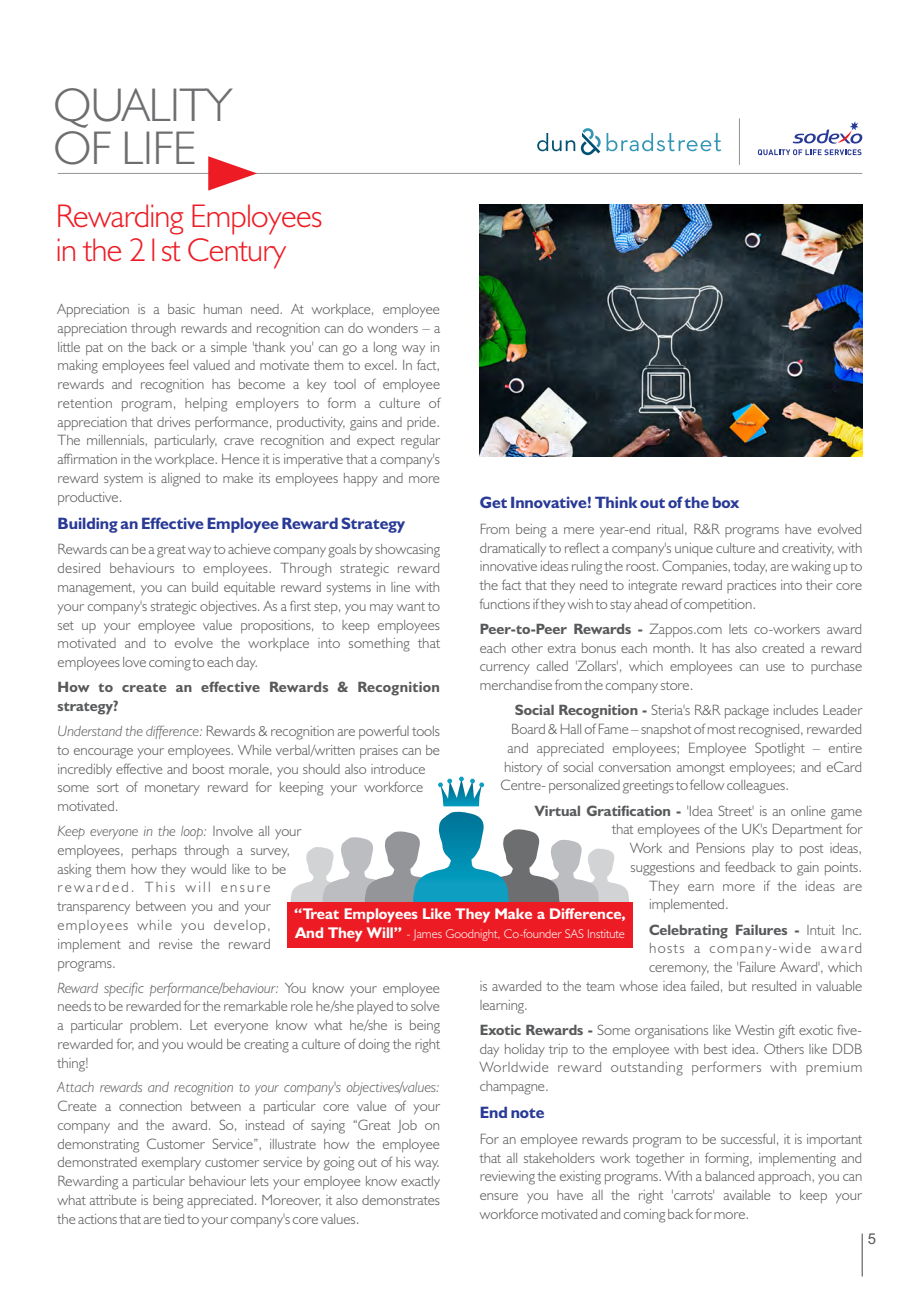
<style>
.page{position:relative;width:920px;height:1290px;background:#fff}
.page>*{position:absolute;margin:0;border:0;box-sizing:border-box;transform-origin:0 0}
.t1{font:300 47.4px/42.5px "Humanist 521 BT";letter-spacing:-.02em;color:#6d6e70}
.t2{font:300 32.85px/34.2px "Humanist 521 BT";letter-spacing:-.02em;color:#ed1c24}
.t3{font:700 16.5px "Humanist 521 BT";color:#283996}
.t4{font:700 15.6px "Humanist 521 BT";color:#fff}
.t5{font:300 15px/18.8px "Humanist 521 BT";color:#58595b;text-align:justify}
.t6{font:italic 300 15px "Humanist 521 BT";color:#58595b}
.t7{font:700 15px/18.9px "Humanist 521 BT";letter-spacing:.02em;color:#58595b}
.t8{font:700 15px "Humanist 521 BT";color:#58595b}
.t9{font:300 15px "Humanist 521 BT";letter-spacing:.02em;color:#58595b}
.t10{font:300 15px "Humanist 521 BT";letter-spacing:.1em;color:#58595b}
.t11{font:14.85px "Arial";color:#58595b}
.t12{font:300 12.75px "Humanist 521 BT";color:#fff}
.s1{font-style:italic}
.s2{font-weight:700}
.s3{font-weight:300}
.s4{font-weight:700;font-size:15.6px}
</style>
<div class="page">
<svg style="left:290px;top:776px;width:339px;height:126px"></svg>
<div style="left:287px;top:902px;width:346px;height:45px;background:#ed1c24"></div>
<hr style="left:58px;top:173px;width:804px;height:1px;background:#939598">
<hr style="left:862px;top:1233px;width:1px;height:43px;background:#58595b">
<svg style="left:208px;top:156px;width:49px;height:35px"></svg>
<svg style="left:537px;top:128px;width:184px;height:27px"></svg>
<svg style="left:758px;top:121px;width:105px;height:34px"></svg>
<hr style="left:739px;top:118px;width:1px;height:47px;background:#939598">
<img style="left:480px;top:205px;width:382px;height:251px">
<h1 class="t1" style="left:54px;top:88px;width:180px">QUALITY<br>OF LIFE</h1>
<h2 class="t2" style="left:56px;top:201px;width:268px">Rewarding Employees in the 21st Century</h2>
<p class="t5" style="left:58px;top:301px;width:384px">Appreciation is a basic human need. At workplace, employee appreciation through rewards and recognition can do wonders – a little pat on the back or a simple 'thank you' can go a long way in making employees feel valued and motivate them to excel. In fact, rewards and recognition has become a key tool of employee retention program, helping employers to form a culture of appreciation that drives performance, productivity, gains and pride.<br>The millennials, particularly, crave recognition and expect regular affirmation in the workplace. Hence it is imperative that a company's reward system is aligned to make its employees happy and more productive.</p>
<p class="t3" style="left:58px;top:516px;width:349px">Building an Effective Employee Reward Strategy</p>
<p class="t5" style="left:58px;top:541px;width:384px">Rewards can be a great way to achieve company goals by showcasing desired behaviours to employees. Through strategic reward management, you can build equitable reward systems in line with your company's strategic objectives. As a first step, you may want to set up your employee value propositions, to keep employees motivated and to evolve the workplace into something that employees love coming to each day.</p>
<p class="t7" style="left:58px;top:679px;width:384px">How to create an effective Rewards &amp; Recognition strategy?</p>
<p class="t5" style="left:58px;top:723px;width:384px;text-align:left"><span class="s1">Understand the difference:</span> Rewards &amp; recognition are powerful tools to encourage your employees. While verbal/written praises can be incredibly effective and boost morale, you should also introduce some sort of monetary reward for keeping your workforce motivated.</p>
<p class="t5" style="left:58px;top:823px;width:245px;text-align:left"><span class="s1">Keep everyone in the loop:</span> Involve all your employees, perhaps through a survey, asking them how they would like to be rewarded. This will ensure transparency between you and your employees while you develop, implement and revise the reward programs.</p>
<p class="t5" style="left:58px;top:979px;width:384px"><span class="s1">Reward specific performance/behaviour:</span> You know your employee needs to be rewarded for the remarkable role he/she played to solve a particular problem. Let everyone know what he/she is being rewarded for, and you would be creating a culture of doing the right thing!</p>
<p class="t6" style="left:58px;top:1081px;width:384px">Attach rewards and recognition to your company's objectives/values:</p>
<p class="t5" style="left:58px;top:1098px;width:384px">Create a connection between a particular core value of your company and the award. So, instead of saying “Great Job on demonstrating Customer Service”, illustrate how the employee demonstrated exemplary customer service by going out of his way.<br>Rewarding a particular behaviour lets your employee know exactly what attribute is being appreciated. Moreover, it also demonstrates the actions that are tied to your company's core values.</p>
<p class="t3" style="left:480px;top:496px;width:261px">Get Innovative! Think out of the box</p>
<p class="t5" style="left:480px;top:520px;width:384px">From being a mere year-end ritual, R&amp;R programs have evolved dramatically to reflect a company's unique culture and creativity, with innovative ideas ruling the roost. Companies, today, are waking up to the fact that they need to integrate reward practices into their core functions if they wish to stay ahead of competition.</p>
<p class="t5" style="left:480px;top:621px;width:384px"><span class="s2">Peer-to-Peer Rewards -</span> Zappos.com lets co-workers award each other extra bonus each month. It has also created a reward currency called 'Zollars', which employees can use to purchase merchandise from the company store.</p>
<p class="t5" style="left:515px;top:702px;width:349px"><span class="s2">Social Recognition -</span> Steria's R&amp;R package includes Leader</p>
<p class="t5" style="left:511px;top:721px;width:353px">Board &amp; Hall of Fame – snapshot of most recognised, rewarded</p>
<p class="t5" style="left:508px;top:740px;width:356px">and appreciated employees; Employee Spotlight – entire</p>
<p class="t5" style="left:504px;top:758px;width:360px">history of social conversation amongst employees; and eCard</p>
<p class="t5" style="left:500px;top:777px;width:290px">Centre- personalized greetings to fellow colleagues.</p>
<p class="t5" style="left:535px;top:802px;width:329px"><span class="s2">Virtual Gratification -</span> 'Idea Street' is an online game</p>
<p class="t5" style="left:612px;top:821px;width:252px">that employees of the UK's Department for</p>
<p class="t5" style="left:630px;top:840px;width:234px">Work and Pensions play to post ideas,</p>
<p class="t5" style="left:631px;top:858px;width:233px">suggestions and feedback to gain points.</p>
<p class="t9" style="left:649px;top:879px;width:215px">They earn more if the ideas are</p>
<p class="t5" style="left:649px;top:896px;width:81px">implemented.</p>
<p class="t8" style="left:649px;top:923px;width:215px">Celebrating Failures - <span class="s3">Intuit Inc.</span></p>
<p class="t10" style="left:649px;top:942px;width:215px">hosts a company-wide award</p>
<p class="t5" style="left:649px;top:959px;width:215px">ceremony, the 'Failure Award', which</p>
<p class="t5" style="left:480px;top:977px;width:384px">is awarded to the team whose idea failed, but resulted in valuable</p>
<p class="t5" style="left:480px;top:996px;width:50px">learning.</p>
<p class="t5" style="left:480px;top:1021px;width:384px"><span class="s2">Exotic Rewards -</span> Some organisations like Westin gift exotic five&shy;day holiday trip to the employee with best idea. Others like DDB Worldwide reward outstanding performers with premium champagne.</p>
<p class="t3" style="left:480px;top:1106px;width:66px">End note</p>
<p class="t5" style="left:480px;top:1130px;width:384px">For an employee rewards program to be successful, it is important that all stakeholders work together in forming, implementing and reviewing the existing programs. With a balanced approach, you can ensure you have all the right 'carrots' available to keep your workforce motivated and coming back for more.</p>
<p class="t4" style="left:294px;top:907px;width:333px">“Treat Employees Like They Make a Difference,</p>
<p class="t12" style="left:295px;top:928px;width:331px"><span class="s4">And They Will”</span> - James Goodnight, Co-founder SAS Institute</p>
<p class="t11" style="left:868px;top:1233px;width:10px">5</p>
</div>
